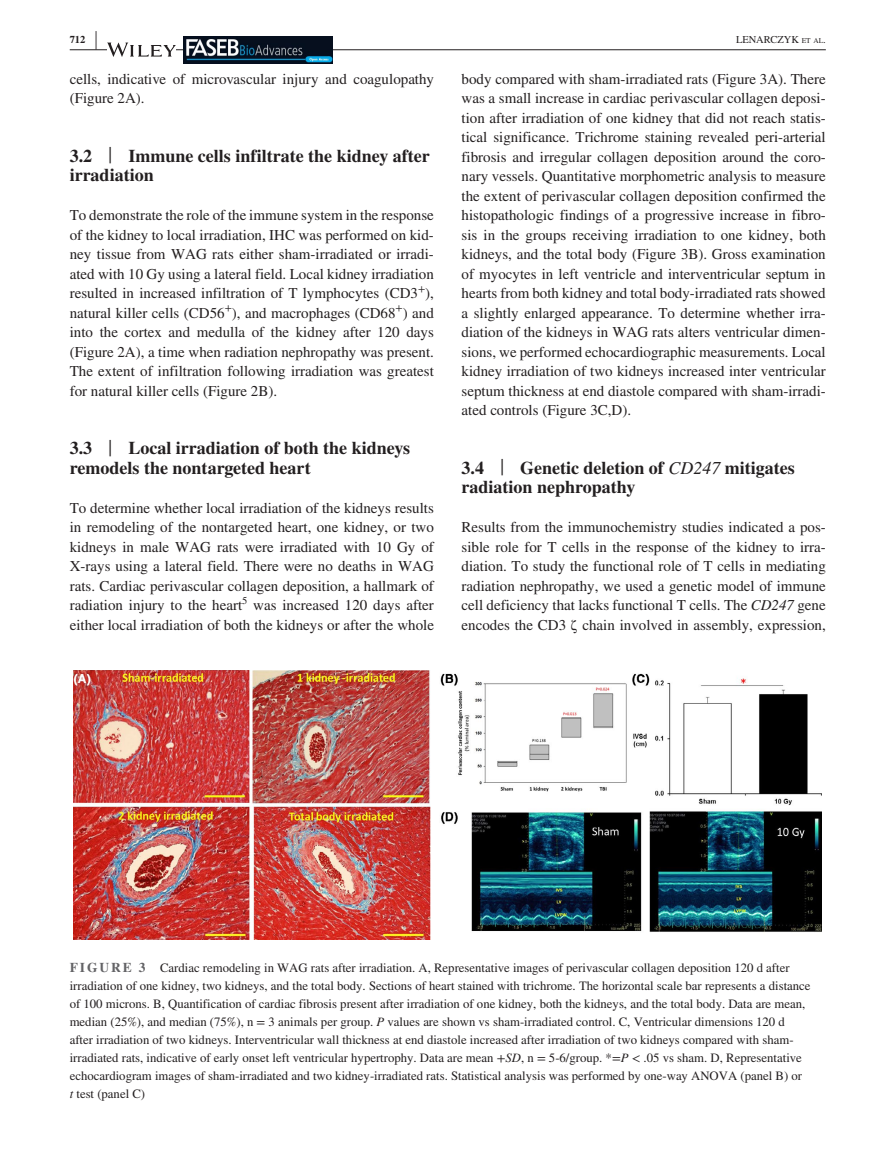
<style>
.page{position:relative;width:893px;height:1174px;background:#fff}
.page>*{position:absolute;margin:0;border:0;box-sizing:border-box;transform-origin:0 0}
.t1{font:700 25.95px "STIX";color:#231f20;scale:.36 1}
.t2{font:700 18px/19.5px "STIX";color:#231f20}
.t3{font:15px/19.5px "STIX";color:#231f20;text-align:justify}
.t4{font:12.75px/18px "STIX";color:#231f20}
.t5{font:10.5px "STIX";color:#231f20}
.t6{font:10.5px "STIX";color:#231f20}
.t7{font:700 10.5px "STIX";color:#231f20}
.s1{font-size:7.35px}
.s2{font-weight:400;font-size:23.7px}
.s3{font-weight:400;font-style:italic}
.s4{font-style:italic}
.s5{font-weight:700;font-size:13.5px;color:#636366}
</style>
<div class="page">
<hr style="left:70px;top:49px;width:756px;height:1px;background:#231f20">
<svg style="left:107px;top:43px;width:69px;height:14px"></svg>
<img style="left:183px;top:36px;width:149px;height:27px">
<img style="left:74px;top:670px;width:748px;height:269px">
<p class="t7" style="left:70px;top:33px;width:17px">712</p>
<h1 class="t1" style="left:95px;top:25px;width:7px">|</h1>
<p class="t5" style="left:736px;top:32px;width:91px">LENARCZYK <span class="s1">et al</span> .</p>
<p class="t3" style="left:70px;top:70px;width:366px">cells, indicative of microvascular injury and coagulopathy (Figure 2A).</p>
<p class="t3" style="left:462px;top:70px;width:366px">body compared with sham-irradiated rats (Figure 3A). There was a small increase in cardiac perivascular collagen deposi&shy;tion after irradiation of one kidney that did not reach statis&shy;tical significance. Trichrome staining revealed peri-arterial fibrosis and irregular collagen deposition around the coro&shy;nary vessels. Quantitative morphometric analysis to measure the extent of perivascular collagen deposition confirmed the histopathologic findings of a progressive increase in fibro&shy;sis in the groups receiving irradiation to one kidney, both kidneys, and the total body (Figure 3B). Gross examination of myocytes in left ventricle and interventricular septum in hearts from both kidney and total body-irradiated rats showed a slightly enlarged appearance. To determine whether irra&shy;diation of the kidneys in WAG rats alters ventricular dimen&shy;sions, we performed echocardiographic measurements. Local kidney irradiation of two kidneys increased inter ventricular septum thickness at end diastole compared with sham-irradi&shy;ated controls (Figure 3C,D).</p>
<p class="t2" style="left:70px;top:146px;width:362px">3.2 <span class="s2">|</span> Immune cells infiltrate the kidney after irradiation</p>
<p class="t3" style="left:70px;top:206px;width:366px">To demonstrate the role of the immune system in the response of the kidney to local irradiation, IHC was performed on kid&shy;ney tissue from WAG rats either sham-irradiated or irradi&shy;ated with 10 Gy using a lateral field. Local kidney irradiation resulted in increased infiltration of T lymphocytes (CD3</p>
<p class="t6" style="left:418px;top:281px;width:9px">+</p>
<p class="t3" style="left:425px;top:284px;width:10px">),</p>
<p class="t3" style="left:70px;top:304px;width:156px">natural killer cells (CD56</p>
<p class="t6" style="left:225px;top:300px;width:9px">+</p>
<p class="t3" style="left:232px;top:304px;width:165px">), and macrophages (CD68</p>
<p class="t6" style="left:396px;top:300px;width:9px">+</p>
<p class="t3" style="left:70px;top:304px;width:366px;text-indent:333px">) and into the cortex and medulla of the kidney after 120 days (Figure 2A), a time when radiation nephropathy was present.<br>The extent of infiltration following irradiation was greatest for natural killer cells (Figure 2B).</p>
<p class="t2" style="left:70px;top:438px;width:342px">3.3 <span class="s2">|</span> Local irradiation of both the kidneys remodels the nontargeted heart</p>
<p class="t3" style="left:70px;top:499px;width:366px">To determine whether local irradiation of the kidneys results in remodeling of the nontargeted heart, one kidney, or two kidneys in male WAG rats were irradiated with 10 Gy of X-rays using a lateral field. There were no deaths in WAG rats. Cardiac perivascular collagen deposition, a hallmark of radiation injury to the heart</p>
<p class="t6" style="left:242px;top:593px;width:7px">5</p>
<p class="t3" style="left:70px;top:596px;width:366px;text-align:right">was increased 120 days after<br>either local irradiation of both the kidneys or after the whole</p>
<p class="t2" style="left:462px;top:458px;width:335px">3.4 <span class="s2">|</span> Genetic deletion of <span class="s3">CD247</span> mitigates radiation nephropathy</p>
<p class="t3" style="left:462px;top:518px;width:366px">Results from the immunochemistry studies indicated a pos&shy;sible role for T cells in the response of the kidney to irra&shy;diation. To study the functional role of T cells in mediating radiation nephropathy, we used a genetic model of immune cell deficiency that lacks functional T cells. The <span class="s4">CD247</span> gene encodes the CD3 ζ chain involved in assembly, expression,</p>
<p class="t4" style="left:70px;top:959px;width:742px"><span class="s5">FIGURE 3</span> Cardiac remodeling in WAG rats after irradiation. A, Representative images of perivascular collagen deposition 120 d after irradiation of one kidney, two kidneys, and the total body. Sections of heart stained with trichrome. The horizontal scale bar represents a distance of 100 microns. B, Quantification of cardiac fibrosis present after irradiation of one kidney, both the kidneys, and the total body. Data are mean, median (25%), and median (75%), n = 3 animals per group. <span class="s4">P</span> values are shown vs sham-irradiated control. C, Ventricular dimensions 120 d after irradiation of two kidneys. Interventricular wall thickness at end diastole increased after irradiation of two kidneys compared with sham&shy;irradiated rats, indicative of early onset left ventricular hypertrophy. Data are mean +<span class="s4">SD</span>, n = 5-6/group. *=<span class="s4">P</span> &lt; .05 vs sham. D, Representative echocardiogram images of sham-irradiated and two kidney-irradiated rats. Statistical analysis was performed by one-way ANOVA (panel B) or</p>
</div>
